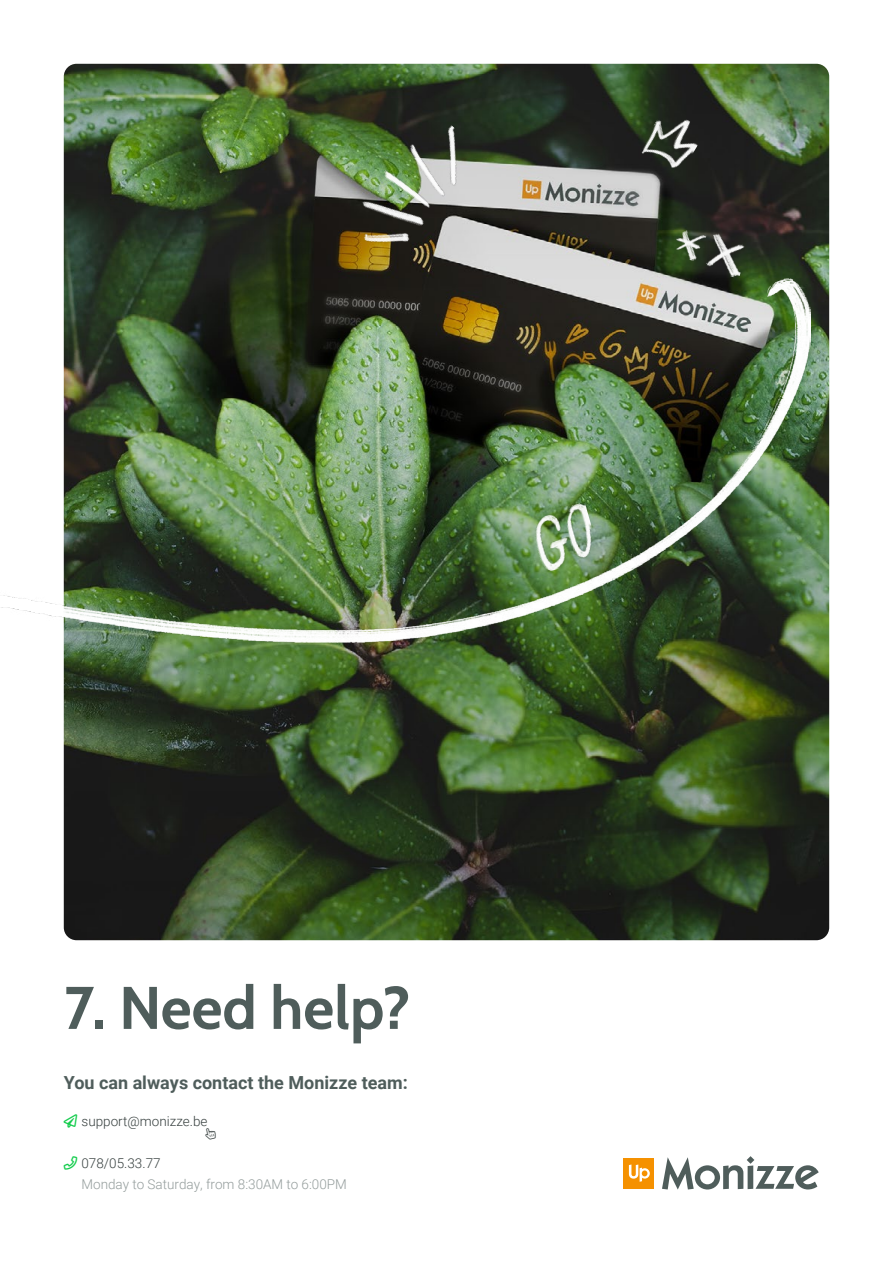
<style>
.page{position:relative;width:893px;height:1263px;background:#fff}
.page>*{position:absolute;margin:0;border:0;box-sizing:border-box;transform-origin:0 0}
.t1{font:60px "Cabin";color:#4f5d5b}
.t2{font:700 18px "Roboto";color:#4f5d5b}
.t3{font:300 13.5px "Roboto";color:#949d9c}
.t4{font:300 13.5px "Roboto";color:#37403f}
.s1{color:#14cc4d}
</style>
<div class="page">
<img style="left:64px;top:64px;width:765px;height:876px">
<img style="left:342px;top:113px;width:143px;height:149px">
<img style="left:1px;top:279px;width:809px;height:387px">
<div style="left:624px;top:1158px;width:30px;height:31px;background:#f59100"></div>
<svg style="left:629px;top:1164px;width:21px;height:18px"></svg>
<svg style="left:662px;top:1156px;width:157px;height:33px"></svg>
<img style="left:638px;top:106px;width:68px;height:70px">
<img style="left:672px;top:228px;width:34px;height:34px">
<img style="left:705px;top:233px;width:43px;height:46px">
<img style="left:529px;top:502px;width:71px;height:71px">
<h1 class="t1" style="left:64px;top:960px;width:348px">7. Need help?</h1>
<h2 class="t2" style="left:64px;top:1069px;width:346px">You can always contact the Monizze team:</h2>
<p class="t4" style="left:64px;top:1112px;width:145px"><span class="s1">➢</span> support@monizze.be</p>
<p class="t4" style="left:82px;top:1154px;width:81px">078/05.33.77</p>
<p class="t3" style="left:82px;top:1175px;width:267px">Monday to Saturday, from 8:30AM to 6:00PM</p>
</div>
